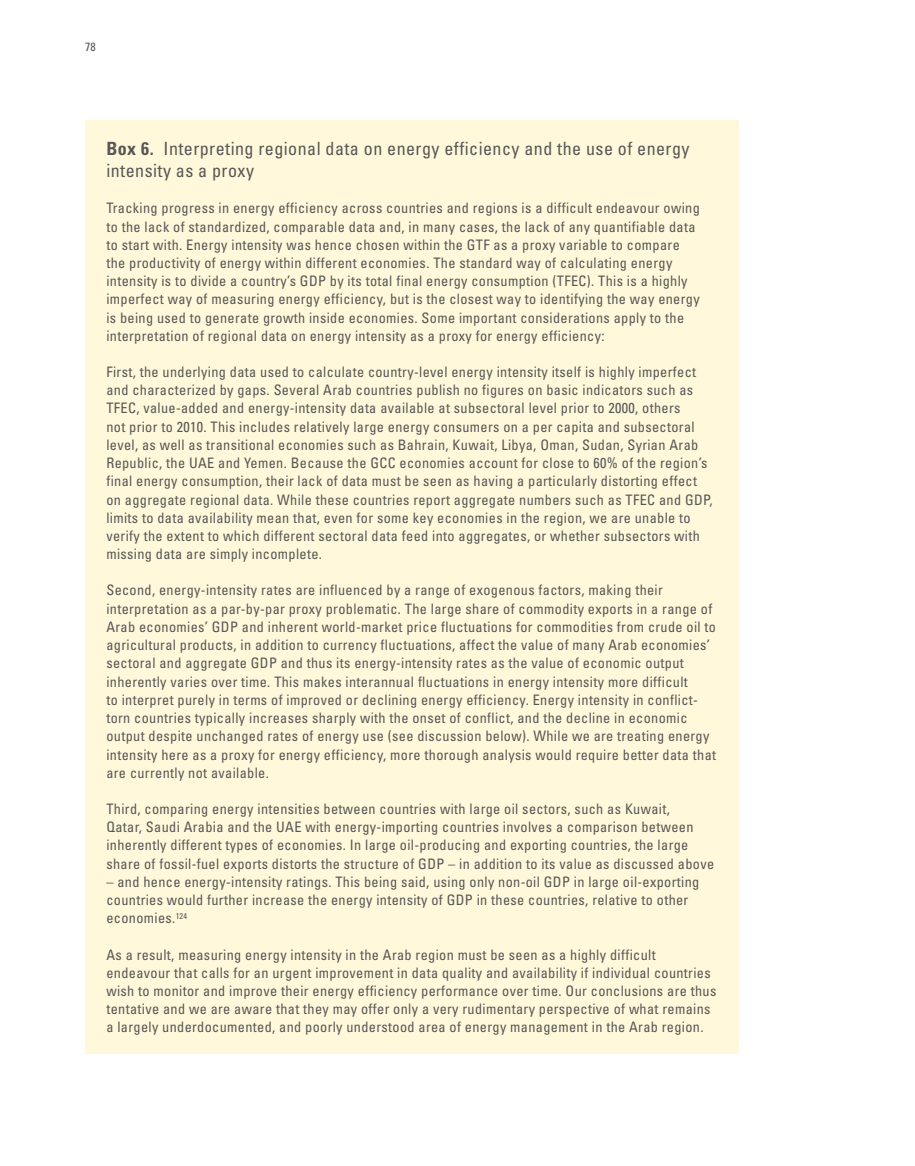
<style>
.page{position:relative;width:915px;height:1166px;background:#fff}
.page>*{position:absolute;margin:0;border:0;box-sizing:border-box;transform-origin:0 0}
.t1{font:condensed 18.15px/21.9px "Univers LT Std";letter-spacing:.025em;color:#575756}
.t2{font:condensed 14.4px/18.1px "Univers LT Std";letter-spacing:.025em;color:#575756}
.t3{font:condensed 12px "Univers LT Std";color:#575756}
.s1{font-weight:700}
</style>
<div class="page">
<div style="left:85px;top:120px;width:653px;height:933px;background:#fff8da"></div>
<p class="t3" style="left:85px;top:39px;width:12px">78</p>
<p class="t1" style="left:106px;top:137px;width:584px"><span class="s1">Box 6.</span> Interpreting regional data on energy efficiency and the use of energy intensity as a proxy</p>
<p class="t2" style="left:106px;top:199px;width:594px">Tracking progress in energy efficiency across countries and regions is a difficult endeavour owing to the lack of standardized, comparable data and, in many cases, the lack of any quantifiable data to start with. Energy intensity was hence chosen within the GTF as a proxy variable to compare the productivity of energy within different economies. The standard way of calculating energy intensity is to divide a country’s GDP by its total final energy consumption (TFEC). This is a highly imperfect way of measuring energy efficiency, but is the closest way to identifying the way energy is being used to generate growth inside economies. Some important considerations apply to the interpretation of regional data on energy intensity as a proxy for energy efficiency:</p>
<p class="t2" style="left:106px;top:362px;width:607px">First, the underlying data used to calculate country-level energy intensity itself is highly imperfect and characterized by gaps. Several Arab countries publish no figures on basic indicators such as TFEC, value-added and energy-intensity data available at subsectoral level prior to 2000, others<br>not prior to 2010. This includes relatively large energy consumers on a per capita and subsectoral level, as well as transitional economies such as Bahrain, Kuwait, Libya, Oman, Sudan, Syrian Arab Republic, the UAE and Yemen. Because the GCC economies account for close to 60% of the region’s final energy consumption, their lack of data must be seen as having a particularly distorting effect on aggregate regional data. While these countries report aggregate numbers such as TFEC and GDP, limits to data availability mean that, even for some key economies in the region, we are unable to verify the extent to which different sectoral data feed into aggregates, or whether subsectors with missing data are simply incomplete.</p>
<p class="t2" style="left:106px;top:581px;width:611px">Second, energy-intensity rates are influenced by a range of exogenous factors, making their interpretation as a par-by-par proxy problematic. The large share of commodity exports in a range of Arab economies’ GDP and inherent world-market price fluctuations for commodities from crude oil to agricultural products, in addition to currency fluctuations, affect the value of many Arab economies’ sectoral and aggregate GDP and thus its energy-intensity rates as the value of economic output inherently varies over time. This makes interannual fluctuations in energy intensity more difficult<br>to interpret purely in terms of improved or declining energy efficiency. Energy intensity in conflict&shy;torn countries typically increases sharply with the onset of conflict, and the decline in economic output despite unchanged rates of energy use (see discussion below). While we are treating energy intensity here as a proxy for energy efficiency, more thorough analysis would require better data that are currently not available.</p>
<p class="t2" style="left:106px;top:799px;width:609px">Third, comparing energy intensities between countries with large oil sectors, such as Kuwait,<br>Qatar, Saudi Arabia and the UAE with energy-importing countries involves a comparison between inherently different types of economies. In large oil-producing and exporting countries, the large share of fossil-fuel exports distorts the structure of GDP – in addition to its value as discussed above</p>
<p class="t2" style="left:106px;top:872px;width:594px">– and hence energy-intensity ratings. This being said, using only non-oil GDP in large oil-exporting countries would further increase the energy intensity of GDP in these countries, relative to other economies.<sup>124</sup></p>
<p class="t2" style="left:106px;top:944px;width:611px">As a result, measuring energy intensity in the Arab region must be seen as a highly difficult endeavour that calls for an urgent improvement in data quality and availability if individual countries wish to monitor and improve their energy efficiency performance over time. Our conclusions are thus tentative and we are aware that they may offer only a very rudimentary perspective of what remains a largely underdocumented, and poorly understood area of energy management in the Arab region.</p>
</div>
